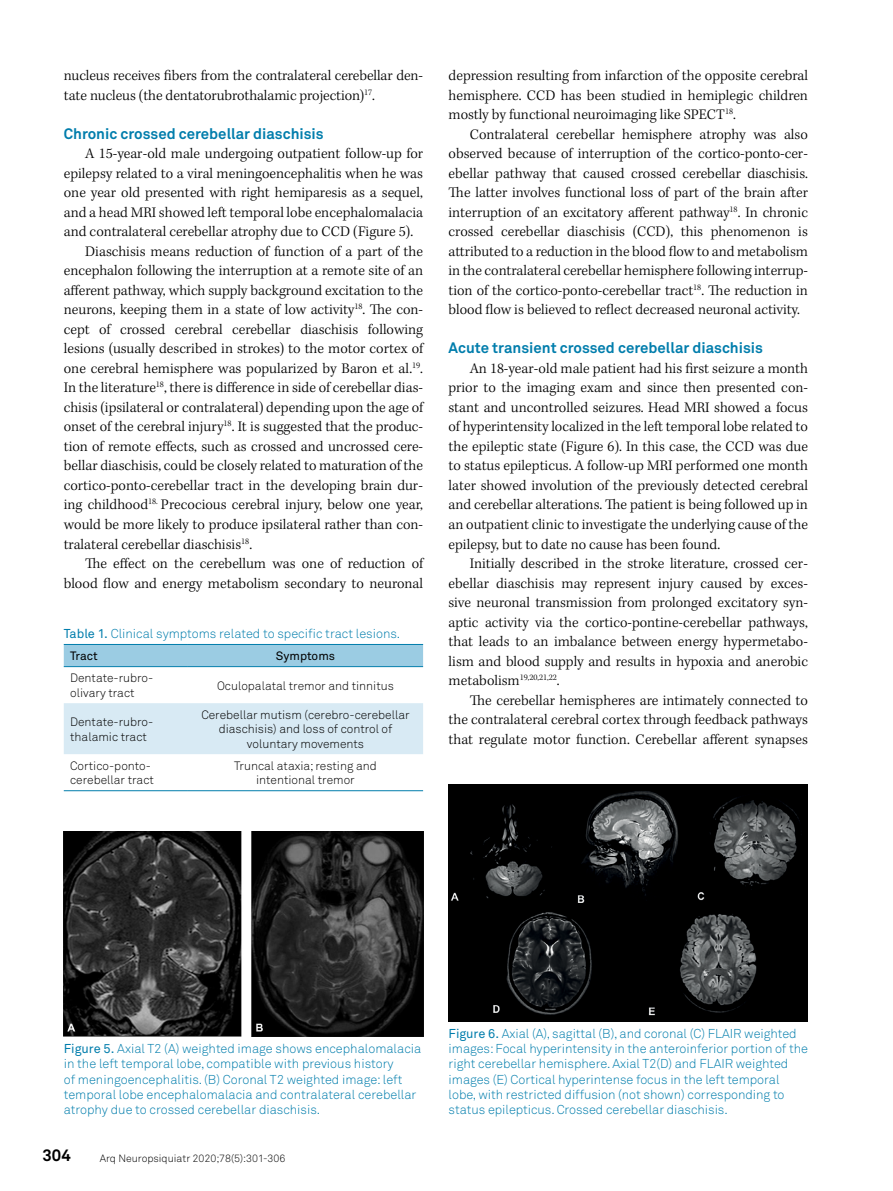
<style>
.page{position:relative;width:893px;height:1191px;background:#fff}
.page>*{position:absolute;margin:0;border:0;box-sizing:border-box;transform-origin:0 0}
.t1{font:700 16.5px "Akkurat Pro";color:#000}
.t2{font:300 15px/19.5px "Kepler Std";color:#000;text-align:justify}
.t3{font:700 15px "Akkurat Pro";color:#007dac}
.t4{font:12.75px/15.3px "Akkurat Light Pro";letter-spacing:-.005em;color:#007dac}
.t5{font:12px/14.4px "Akkurat Light Pro";color:#000}
.t6{font:12px "Akkurat Pro";color:#000}
.t7{font:10.5px "Akkurat Light Pro";color:#000}
.s1{font-family:"Akkurat Pro"}
</style>
<div class="page">
<div style="left:64px;top:645px;width:359px;height:21px;background:#9bcce3"></div>
<svg style="left:64px;top:667px;width:359px;height:1px"></svg>
<div style="left:64px;top:703px;width:359px;height:51px;background:#d8eaf4"></div>
<hr style="left:64px;top:666px;width:124px;height:1px;background:#007dac">
<hr style="left:188px;top:666px;width:235px;height:1px;background:#007dac">
<hr style="left:64px;top:644px;width:124px;height:1px;background:#007dac">
<hr style="left:188px;top:644px;width:235px;height:1px;background:#007dac">
<hr style="left:64px;top:790px;width:124px;height:1px;background:#007dac">
<hr style="left:188px;top:790px;width:235px;height:1px;background:#007dac">
<img style="left:64px;top:831px;width:359px;height:205px">
<img style="left:449px;top:784px;width:359px;height:237px">
<p class="t2" style="left:64px;top:67px;width:361px">nucleus receives fibers from the contralateral cerebellar den&shy;tate nucleus (the dentatorubrothalamic projection)<sup>17</sup>.</p>
<p class="t3" style="left:64px;top:124px;width:261px">Chronic crossed cerebellar diaschisis</p>
<p class="t2" style="left:85px;top:145px;width:340px">A 15-year-old male undergoing outpatient follow-up for</p>
<p class="t2" style="left:64px;top:164px;width:361px">epilepsy related to a viral meningoencephalitis when he was</p>
<p class="t2" style="left:64px;top:184px;width:361px">one year old presented with right hemiparesis as a sequel,</p>
<p class="t2" style="left:64px;top:203px;width:361px">and a head MRI showed left temporal lobe encephalomalacia</p>
<p class="t2" style="left:64px;top:223px;width:351px">and contralateral cerebellar atrophy due to CCD (Figure 5).</p>
<p class="t2" style="left:85px;top:242px;width:339px">Diaschisis means reduction of function of a part of the</p>
<p class="t2" style="left:64px;top:262px;width:361px">encephalon following the interruption at a remote site of an</p>
<p class="t2" style="left:64px;top:281px;width:361px">afferent pathway, which supply background excitation to the</p>
<p class="t2" style="left:64px;top:301px;width:361px">neurons, keeping them in a state of low activity<sup>18</sup>. The con-</p>
<p class="t2" style="left:64px;top:320px;width:361px">cept of crossed cerebral cerebellar diaschisis following</p>
<p class="t2" style="left:64px;top:340px;width:361px">lesions (usually described in strokes) to the motor cortex of</p>
<p class="t2" style="left:64px;top:359px;width:361px">one cerebral hemisphere was popularized by Baron et al.<sup>19</sup>.</p>
<p class="t2" style="left:64px;top:379px;width:361px">In the literature<sup>18</sup>, there is difference in side of cerebellar dias-</p>
<p class="t2" style="left:64px;top:398px;width:361px">chisis (ipsilateral or contralateral) depending upon the age of</p>
<p class="t2" style="left:64px;top:418px;width:361px">onset of the cerebral injury<sup>18</sup>. It is suggested that the produc-</p>
<p class="t2" style="left:64px;top:437px;width:361px">tion of remote effects, such as crossed and uncrossed cere-</p>
<p class="t2" style="left:64px;top:457px;width:361px">bellar diaschisis, could be closely related to maturation of the</p>
<p class="t2" style="left:64px;top:476px;width:361px">cortico-ponto-cerebellar tract in the developing brain dur-</p>
<p class="t2" style="left:64px;top:496px;width:361px">ing childhood<sup>18.</sup> Precocious cerebral injury, below one year,</p>
<p class="t2" style="left:64px;top:515px;width:361px">would be more likely to produce ipsilateral rather than con-</p>
<p class="t2" style="left:64px;top:535px;width:190px">tralateral cerebellar diaschisis<sup>18</sup>.</p>
<p class="t2" style="left:85px;top:554px;width:340px">The effect on the cerebellum was one of reduction of</p>
<p class="t2" style="left:64px;top:574px;width:361px">blood flow and energy metabolism secondary to neuronal</p>
<p class="t4" style="left:64px;top:626px;width:338px"><span class="s1">Table 1.</span> Clinical symptoms related to specific tract lesions.</p>
<p class="t6" style="left:70px;top:649px;width:29px">Tract</p>
<p class="t6" style="left:276px;top:649px;width:61px">Symptoms</p>
<p class="t5" style="left:70px;top:671px;width:85px">Dentate-rubro&shy;olivary tract</p>
<p class="t5" style="left:217px;top:678px;width:178px">Oculopalatal tremor and tinnitus</p>
<p class="t5" style="left:70px;top:715px;width:85px">Dentate-rubro&shy;thalamic tract</p>
<p class="t5" style="left:201px;top:708px;width:210px;text-align:center">Cerebellar mutism (cerebro-cerebellar diaschisis) and loss of control of voluntary movements</p>
<p class="t5" style="left:70px;top:758px;width:85px">Cortico-ponto&shy;cerebellar tract</p>
<p class="t5" style="left:234px;top:758px;width:144px;text-align:center">Truncal ataxia; resting and intentional tremor</p>
<p class="t2" style="left:449px;top:67px;width:361px">depression resulting from infarction of the opposite cerebral hemisphere. CCD has been studied in hemiplegic children mostly by functional neuroimaging like SPECT<sup>18</sup>.</p>
<p class="t2" style="left:449px;top:125px;width:361px;text-indent:21px">Contralateral cerebellar hemisphere atrophy was also observed because of interruption of the cortico-ponto-cer&shy;ebellar pathway that caused crossed cerebellar diaschisis.<br>The latter involves functional loss of part of the brain after interruption of an excitatory afferent pathway<sup>18</sup>. In chronic crossed cerebellar diaschisis (CCD), this phenomenon is attributed to a reduction in the blood flow to and metabolism in the contralateral cerebellar hemisphere following interrup&shy;tion of the cortico-ponto-cerebellar tract<sup>18</sup>. The reduction in blood flow is believed to reflect decreased neuronal activity.</p>
<p class="t3" style="left:449px;top:339px;width:316px">Acute transient crossed cerebellar diaschisis</p>
<p class="t2" style="left:449px;top:359px;width:361px;text-indent:21px">An 18-year-old male patient had his first seizure a month prior to the imaging exam and since then presented con&shy;stant and uncontrolled seizures. Head MRI showed a focus of hyperintensity localized in the left temporal lobe related to the epileptic state (Figure 6). In this case, the CCD was due to status epilepticus. A follow-up MRI performed one month later showed involution of the previously detected cerebral and cerebellar alterations. The patient is being followed up in an outpatient clinic to investigate the underlying cause of the epilepsy, but to date no cause has been found.</p>
<p class="t2" style="left:449px;top:554px;width:361px;text-indent:21px">Initially described in the stroke literature, crossed cer&shy;ebellar diaschisis may represent injury caused by exces&shy;sive neuronal transmission from prolonged excitatory syn&shy;aptic activity via the cortico-pontine-cerebellar pathways, that leads to an imbalance between energy hypermetabo&shy;lism and blood supply and results in hypoxia and anerobic metabolism<sup>19,20,21,22</sup>.</p>
<p class="t2" style="left:449px;top:691px;width:361px;text-indent:21px">The cerebellar hemispheres are intimately connected to the contralateral cerebral cortex through feedback pathways that regulate motor function. Cerebellar afferent synapses</p>
<p class="t4" style="left:64px;top:1041px;width:359px"><span class="s1">Figure 5.</span> Axial T2 (A) weighted image shows encephalomalacia in the left temporal lobe, compatible with previous history<br>of meningoencephalitis. (B) Coronal T2 weighted image: left temporal lobe encephalomalacia and contralateral cerebellar atrophy due to crossed cerebellar diaschisis.</p>
<p class="t1" style="left:43px;top:1145px;width:30px">304</p>
<p class="t7" style="left:100px;top:1151px;width:187px">Arq Neuropsiquiatr 2020;78(5):301-306</p>
<p class="t4" style="left:449px;top:1025px;width:361px"><span class="s1">Figure 6.</span> Axial (A), sagittal (B), and coronal (C) FLAIR weighted images: Focal hyperintensity in the anteroinferior portion of the right cerebellar hemisphere. Axial T2(D) and FLAIR weighted images (E) Cortical hyperintense focus in the left temporal lobe, with restricted diffusion (not shown) corresponding to status epilepticus. Crossed cerebellar diaschisis.</p>
</div>
